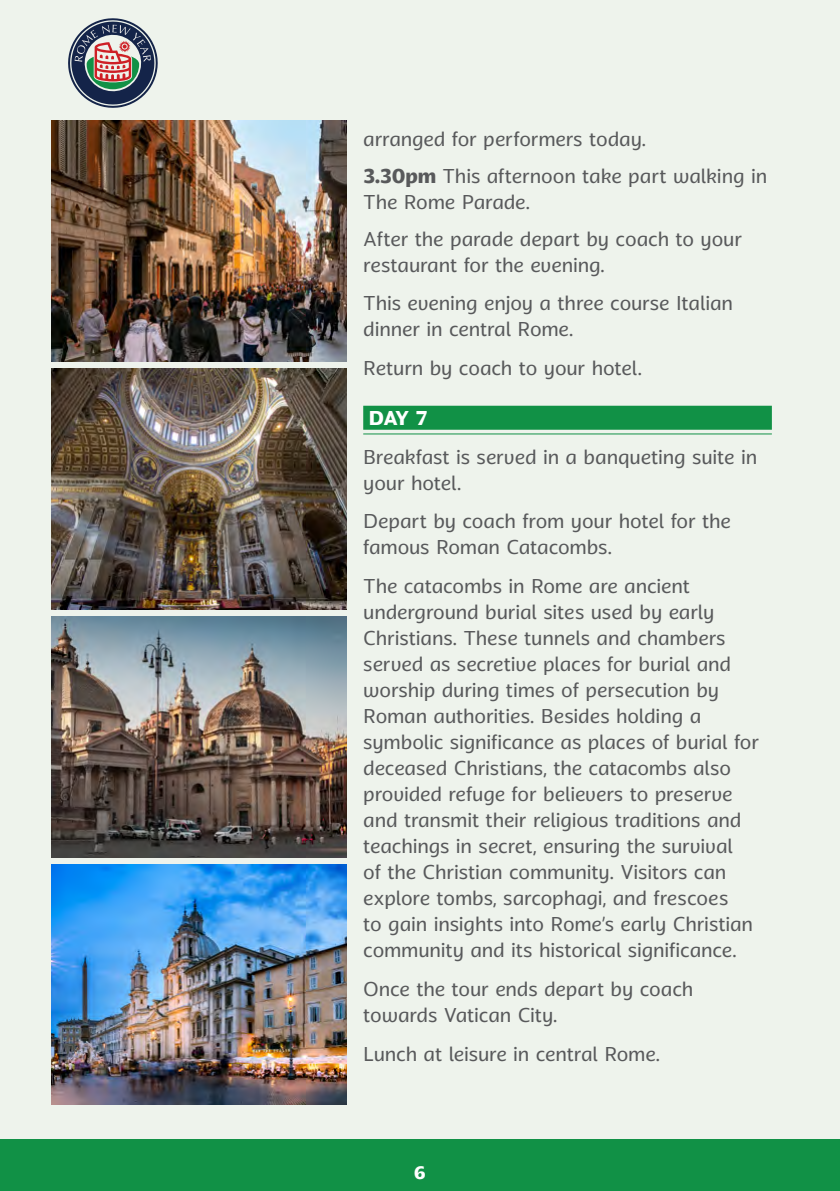
<style>
.page{position:relative;width:840px;height:1191px;background:#fff}
.page>*{position:absolute;margin:0;border:0;box-sizing:border-box;transform-origin:0 0}
.t1{font:20px/26px "Anona";letter-spacing:-.01em;color:#58595b}
.t2{font:700 20px "Anona";color:#fff}
.t3{font:700 18px "Anona";color:#fff}
.s1{font-weight:700}
</style>
<div class="page">
<div style="left:0;top:0;width:839px;height:1140px;background:#eef3ec"></div>
<div style="left:0;top:1140px;width:839px;height:51px;background:#119146"></div>
<svg style="left:68px;top:18px;width:90px;height:90px"></svg>
<img style="left:51px;top:369px;width:295px;height:240px">
<img style="left:51px;top:121px;width:295px;height:240px">
<div style="left:363px;top:406px;width:408px;height:24px;background:#119146"></div>
<hr style="left:363px;top:433px;width:408px;height:1px;background:#119146">
<img style="left:51px;top:864px;width:295px;height:240px">
<img style="left:51px;top:617px;width:295px;height:240px">
<p class="t1" style="left:363px;top:120px;width:405px;line-height:37.4px">arranged for performers today.<br><span class="s1">3.30pm</span> This afternoon take part walking in</p>
<p class="t1" style="left:363px;top:184px;width:380px;line-height:37.4px">The Rome Parade.<br>After the parade depart by coach to your</p>
<p class="t1" style="left:363px;top:247px;width:371px;line-height:37.4px">restaurant for the evening.<br>This evening enjoy a three course Italian</p>
<p class="t1" style="left:363px;top:309px;width:280px;line-height:39px">dinner in central Rome.<br>Return by coach to your hotel.</p>
<p class="t2" style="left:368px;top:402px;width:60px">DAY 7</p>
<p class="t1" style="left:363px;top:444px;width:395px">Breakfast is served in a banqueting suite in your hotel.</p>
<p class="t1" style="left:363px;top:508px;width:369px">Depart by coach from your hotel for the famous Roman Catacombs.</p>
<p class="t1" style="left:363px;top:573px;width:397px">The catacombs in Rome are ancient underground burial sites used by early Christians. These tunnels and chambers served as secretive places for burial and worship during times of persecution by Roman authorities. Besides holding a symbolic significance as places of burial for deceased Christians, the catacombs also provided refuge for believers to preserve and transmit their religious traditions and teachings in secret, ensuring the survival<br>of the Christian community. Visitors can explore tombs, sarcophagi, and frescoes<br>to gain insights into Rome’s early Christian community and its historical significance.</p>
<p class="t1" style="left:363px;top:976px;width:331px">Once the tour ends depart by coach towards Vatican City.</p>
<p class="t1" style="left:363px;top:1041px;width:298px">Lunch at leisure in central Rome.</p>
<p class="t3" style="left:413px;top:1158px;width:14px">6</p>
</div>
